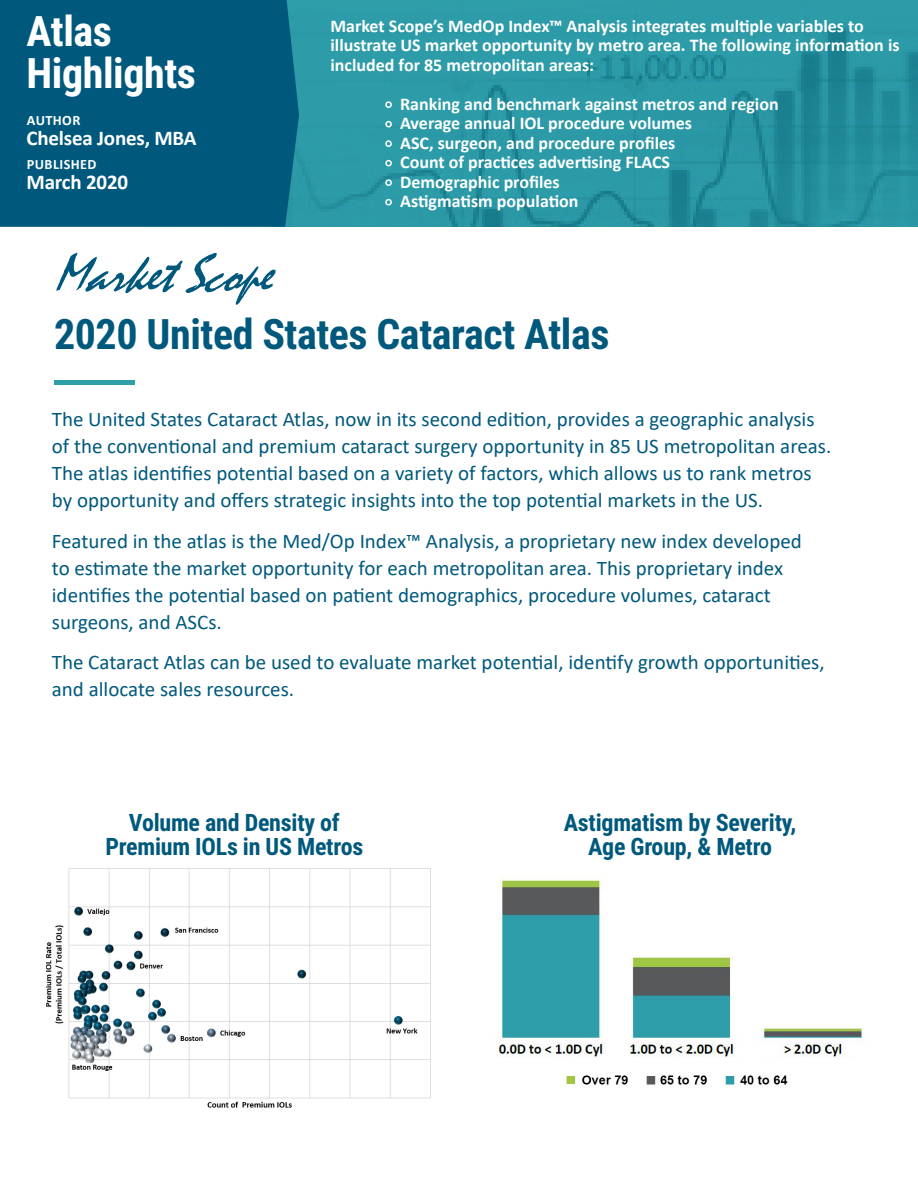
<style>
.page{position:relative;width:918px;height:1188px;background:#fff}
.page>*{position:absolute;margin:0;border:0;box-sizing:border-box;transform-origin:0 0}
.t1{font:700 42px "Roboto Condensed";letter-spacing:-.01em;color:#00597c}
.t2{font:700 42px/42px "Roboto Condensed";letter-spacing:-.01em;color:#fff}
.t3{font:700 24px/24px "Roboto Condensed";letter-spacing:-.01em;color:#00597c;text-align:center}
.t4{font:700 21px "Calibri";letter-spacing:-.01em;color:#fff}
.t5{font:20.85px/27px "Calibri";color:#00597c}
.t6{font:700 18px/19.5px "Calibri";color:#fff}
.t7{font:700 14.25px "Calibri";letter-spacing:.03em;color:#fff}
.s1{font-weight:400;font-size:16.5px}
</style>
<div class="page">
<img style="left:299px;top:0;width:619px;height:227px">
<div style="left:0;top:0;width:143px;height:227px;background:#00597c"></div>
<div style="left:143px;top:0;width:156px;height:227px;background:#00597c"></div>
<svg style="left:56px;top:253px;width:220px;height:52px"></svg>
<div style="left:54px;top:380px;width:81px;height:5px;background:#2f9eab"></div>
<img style="left:46px;top:868px;width:385px;height:240px">
<img style="left:497px;top:879px;width:366px;height:206px">
<h1 class="t2" style="left:27px;top:9px;width:171px">Atlas<br>Highlights</h1>
<p class="t7" style="left:27px;top:110px;width:55px">AUTHOR</p>
<p class="t4" style="left:27px;top:123px;width:172px">Chelsea Jones, MBA</p>
<p class="t7" style="left:27px;top:154px;width:71px">PUBLISHED</p>
<p class="t4" style="left:27px;top:167px;width:103px">March 2020</p>
<p class="t6" style="left:330px;top:16px;width:571px">Market Scope’s MedOp Index™ Analysis integrates multiple variables to illustrate US market opportunity by metro area. The following information is included for 85 metropolitan areas:</p>
<p class="t6" style="left:384px;top:94px;width:396px"><span class="s1">•</span> Ranking and benchmark against metros and region</p>
<p class="t6" style="left:384px;top:113px;width:309px"><span class="s1">•</span> Average annual IOL procedure volumes</p>
<p class="t6" style="left:384px;top:133px;width:292px"><span class="s1">•</span> ASC, surgeon, and procedure profiles</p>
<p class="t6" style="left:384px;top:152px;width:287px"><span class="s1">•</span> Count of practices advertising FLACS</p>
<p class="t6" style="left:384px;top:172px;width:177px"><span class="s1">•</span> Demographic profiles</p>
<p class="t6" style="left:384px;top:191px;width:196px"><span class="s1">•</span> Astigmatism population</p>
<h1 class="t1" style="left:54px;top:305px;width:557px">2020 United States Cataract Atlas</h1>
<p class="t5" style="left:52px;top:405px;width:781px">The United States Cataract Atlas, now in its second edition, provides a geographic analysis of the conventional and premium cataract surgery opportunity in 85 US metropolitan areas.<br>The atlas identifies potential based on a variety of factors, which allows us to rank metros by opportunity and offers strategic insights into the top potential markets in the US.</p>
<p class="t5" style="left:52px;top:527px;width:752px">Featured in the atlas is the Med/Op Index™ Analysis, a proprietary new index developed to estimate the market opportunity for each metropolitan area. This proprietary index identifies the potential based on patient demographics, procedure volumes, cataract surgeons, and ASCs.</p>
<p class="t5" style="left:52px;top:648px;width:774px">The Cataract Atlas can be used to evaluate market potential, identify growth opportunities, and allocate sales resources.</p>
<p class="t3" style="left:105px;top:810px;width:259px">Volume and Density of<br>Premium IOLs in US Metros</p>
<p class="t3" style="left:564px;top:810px;width:234px">Astigmatism by Severity,<br>Age Group, &amp; Metro</p>
</div>
